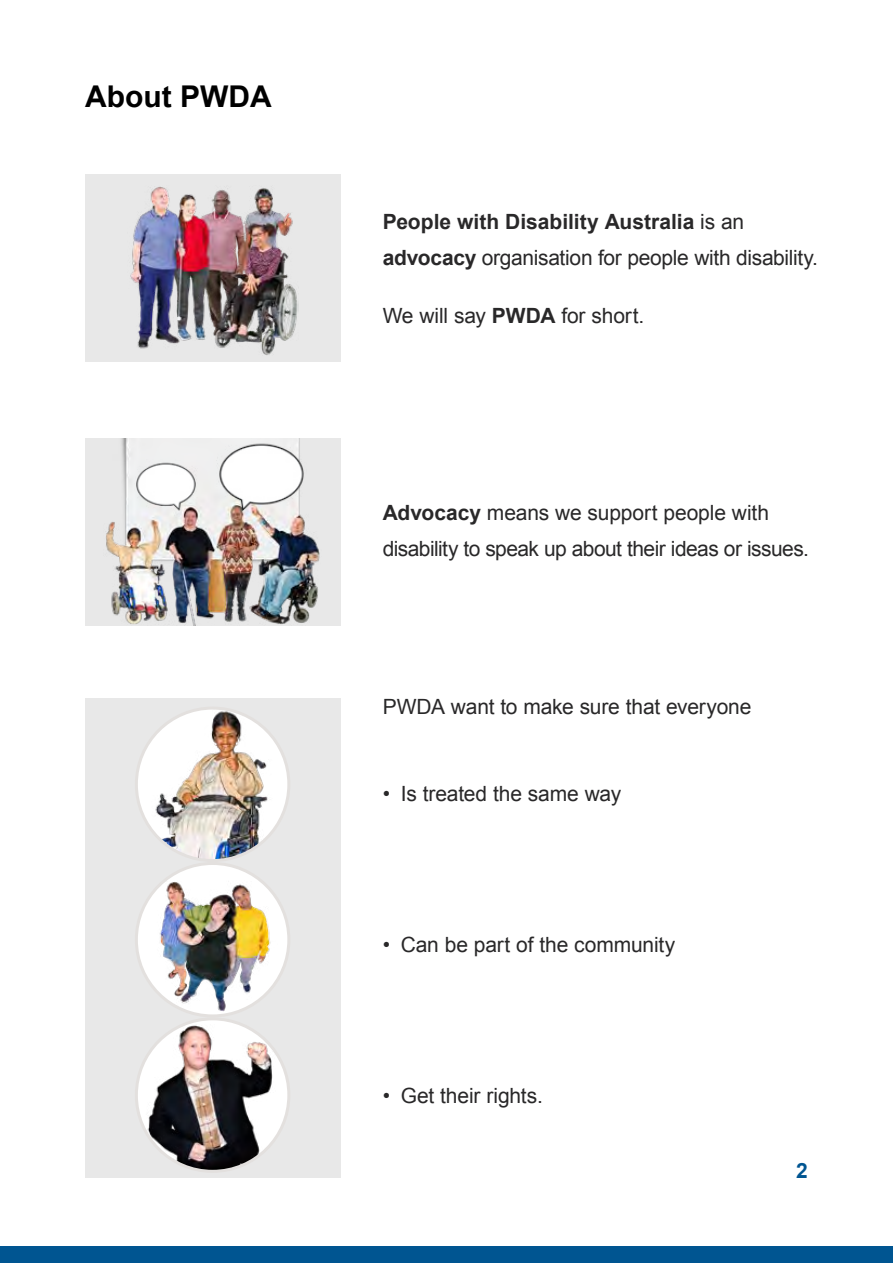
<style>
.page{position:relative;width:893px;height:1263px;background:#fff}
.page>*{position:absolute;margin:0;border:0;box-sizing:border-box;transform-origin:0 0}
.t1{font:700 30px "Arial";color:#000}
.t2{font:21px/36px "Arial";letter-spacing:-.01em;color:#292829}
.t3{font:700 21px "Arial";color:#005591}
.s1{font-weight:700}
</style>
<div class="page">
<div style="left:0;top:1246px;width:893px;height:17px;background:#005591"></div>
<div style="left:85px;top:438px;width:255px;height:187px;background:#e8e8e8"></div>
<img style="left:106px;top:438px;width:214px;height:187px">
<img style="left:217px;top:438px;width:90px;height:84px">
<img style="left:134px;top:459px;width:64px;height:59px">
<div style="left:85px;top:175px;width:255px;height:187px;background:#e8e8e8"></div>
<img style="left:130px;top:186px;width:168px;height:169px">
<div style="left:85px;top:699px;width:255px;height:479px;background:#e8e8e8"></div>
<svg style="left:136px;top:863px;width:153px;height:153px;fill:#fff"></svg>
<img style="left:148px;top:880px;width:132px;height:132px">
<div style="left:135px;top:862px;width:155px;height:155px;border:3px solid #e3e0de;border-radius:50%"></div>
<img style="left:136px;top:708px;width:153px;height:152px;border-radius:76px">
<div style="left:135px;top:706px;width:155px;height:156px;border:3px solid #e3e0de;border-radius:50%"></div>
<img style="left:139px;top:1024px;width:146px;height:145px">
<div style="left:135px;top:1017px;width:155px;height:156px;border:3px solid #e3e0de;border-radius:50%"></div>
<h1 class="t1" style="left:85px;top:77px;width:188px">About PWDA</h1>
<p class="t2" style="left:383px;top:204px;width:437px"><span class="s1">People with Disability Australia</span> is an <span class="s1">advocacy</span> organisation for people with disability.</p>
<p class="t2" style="left:383px;top:298px;width:263px">We will say <span class="s1">PWDA</span> for short.</p>
<p class="t2" style="left:383px;top:495px;width:428px"><span class="s1">Advocacy</span> means we support people with disability to speak up about their ideas or issues.</p>
<p class="t2" style="left:383px;top:689px;width:370px">PWDA want to make sure that everyone</p>
<p class="t2" style="left:383px;top:776px;width:240px">• Is treated the same way</p>
<p class="t2" style="left:383px;top:927px;width:294px">• Can be part of the community</p>
<p class="t2" style="left:383px;top:1078px;width:162px">• Get their rights.</p>
<p class="t3" style="left:796px;top:1157px;width:13px">2</p>
</div>
